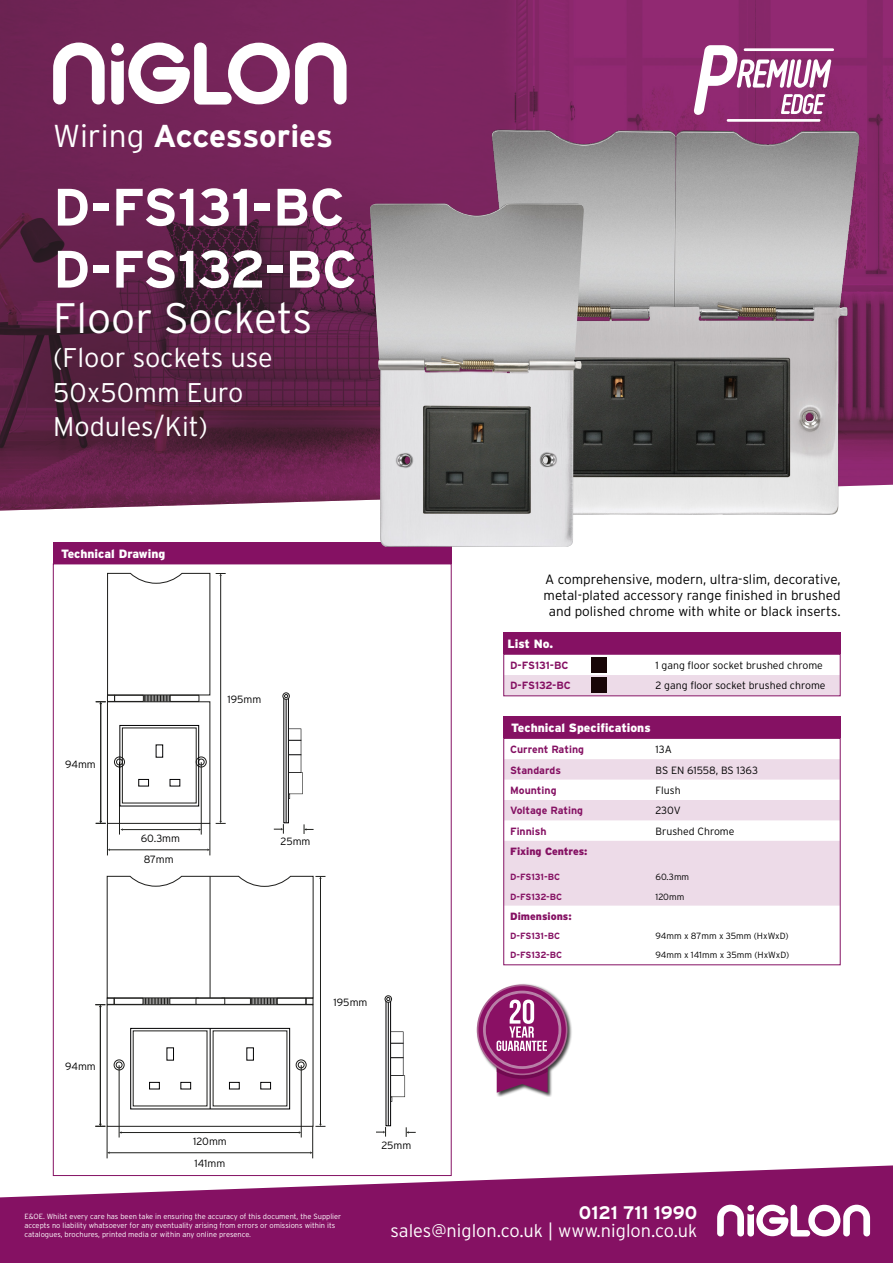
<style>
.page{position:relative;width:893px;height:1263px;background:#fff}
.page>*{position:absolute;margin:0;border:0;box-sizing:border-box;transform-origin:0 0}
.t1{font:700 52.5px/61.9px "Interstate";letter-spacing:-.005em;color:#fff}
.t2{font:300 42.6px "Interstate";color:#fff}
.t3{font:700 31.65px "Interstate";letter-spacing:-.01em;color:#fff}
.t4{font:300 27px/34.5px "Interstate";color:#fff}
.t5{font:300 18.15px "Interstate";color:#fff}
.t6{font:700 18.15px "Interstate";color:#fff}
.t7{font:300 13.5px/16.2px "Interstate";color:#000;text-align:center}
.t8{font:900 12px "Interstate";color:#fff}
.t9{font:300 10.5px "Interstate";color:#000}
.t10{font:700 10.5px "Interstate";color:#851163}
.t11{font:900 10.5px "Interstate";color:#851163}
.t12{font:300 9px "Interstate";color:#000}
.t13{font:700 9px "Interstate";letter-spacing:-.005em;color:#851163}
.t14{font:300 7.5px/9px "Interstate";color:#fff}
.s1{font-weight:300}
</style>
<div class="page">
<svg style="left:0;top:1165px;width:893px;height:98px;background:#953178"></svg>
<svg style="left:717px;top:1205px;width:153px;height:31px"></svg>
<img style="left:0;top:0;width:893px;height:511px">
<svg style="left:694px;top:46px;width:137px;height:21px"></svg>
<hr style="left:744px;top:48px;width:90px;height:3px;background:#fff">
<svg style="left:53px;top:43px;width:52px;height:61px"></svg>
<svg style="left:111px;top:43px;width:236px;height:62px"></svg>
<div style="left:53px;top:542px;width:399px;height:21px;background:#851163"></div>
<svg style="left:53px;top:563px;width:399px;height:613px"></svg>
<div style="left:476px;top:983px;width:96px;height:114px;background:#000;opacity:.75"></div>
<svg style="left:477px;top:984px;width:90px;height:91px"></svg>
<svg style="left:478px;top:986px;width:88px;height:87px"></svg>
<svg style="left:483px;top:991px;width:78px;height:102px"></svg>
<img style="left:438px;top:67px;width:455px;height:448px">
<img style="left:370px;top:203px;width:214px;height:344px">
<svg style="left:503px;top:738px;width:338px;height:227px"></svg>
<div style="left:503px;top:717px;width:338px;height:21px;background:#851163"></div>
<svg style="left:503px;top:654px;width:338px;height:43px"></svg>
<div style="left:503px;top:633px;width:338px;height:21px;background:#851163"></div>
<div style="left:591px;top:657px;width:16px;height:16px;background:#180607"></div>
<div style="left:591px;top:677px;width:16px;height:16px;background:#180607"></div>
<h3 class="t3" style="left:53px;top:117px;width:281px"><span class="s1">Wiring</span> Accessories</h3>
<h1 class="t1" style="left:53px;top:176px;width:306px">D-FS131-BC<br>D-FS132-BC</h1>
<h2 class="t2" style="left:53px;top:292px;width:261px">Floor Sockets</h2>
<h3 class="t4" style="left:53px;top:340px;width:221px">(Floor sockets use<br>50x50mm Euro<br>Modules/Kit)</h3>
<h3 class="t8" style="left:61px;top:546px;width:106px">Technical Drawing</h3>
<h3 class="t9" style="left:65px;top:758px;width:32px">94mm</h3>
<h3 class="t9" style="left:141px;top:832px;width:41px">60.3mm</h3>
<h3 class="t9" style="left:144px;top:853px;width:32px">87mm</h3>
<h3 class="t9" style="left:227px;top:693px;width:35px">195mm</h3>
<h3 class="t9" style="left:281px;top:835px;width:31px">25mm</h3>
<h3 class="t9" style="left:65px;top:1060px;width:32px">94mm</h3>
<h3 class="t9" style="left:334px;top:996px;width:35px">195mm</h3>
<h3 class="t7" style="left:544px;top:571px;width:299px">A comprehensive, modern, ultra-slim, decorative, metal-plated accessory range finished in brushed and polished chrome with white or black inserts.</h3>
<h3 class="t8" style="left:507px;top:636px;width:47px">List No.</h3>
<h3 class="t10" style="left:510px;top:659px;width:60px">D-FS131-BC</h3>
<h3 class="t9" style="left:655px;top:659px;width:169px">1 gang floor socket brushed chrome</h3>
<h3 class="t10" style="left:510px;top:679px;width:62px">D-FS132-BC</h3>
<h3 class="t9" style="left:655px;top:679px;width:172px">2 gang floor socket brushed chrome</h3>
<h3 class="t8" style="left:511px;top:721px;width:141px">Technical Specifications</h3>
<h3 class="t10" style="left:510px;top:743px;width:75px">Current Rating</h3>
<h3 class="t9" style="left:655px;top:743px;width:18px">13A</h3>
<h3 class="t10" style="left:510px;top:763px;width:52px">Standards</h3>
<h3 class="t9" style="left:655px;top:763px;width:104px">BS EN 61558, BS 1363</h3>
<h3 class="t10" style="left:510px;top:784px;width:48px">Mounting</h3>
<h3 class="t9" style="left:655px;top:784px;width:27px">Flush</h3>
<h3 class="t10" style="left:510px;top:804px;width:75px">Voltage Rating</h3>
<h3 class="t9" style="left:655px;top:804px;width:27px">230V</h3>
<h3 class="t10" style="left:510px;top:825px;width:38px">Finnish</h3>
<h3 class="t9" style="left:655px;top:825px;width:81px">Brushed Chrome</h3>
<h3 class="t11" style="left:510px;top:845px;width:79px">Fixing Centres:</h3>
<p class="t13" style="left:510px;top:872px;width:52px">D-FS131-BC</p>
<p class="t12" style="left:655px;top:872px;width:35px">60.3mm</p>
<p class="t13" style="left:510px;top:891px;width:54px">D-FS132-BC</p>
<p class="t12" style="left:655px;top:891px;width:30px">120mm</p>
<h3 class="t11" style="left:510px;top:910px;width:63px">Dimensions:</h3>
<p class="t13" style="left:510px;top:930px;width:52px">D-FS131-BC</p>
<p class="t12" style="left:655px;top:930px;width:135px">94mm x 87mm x 35mm (HxWxD)</p>
<p class="t13" style="left:510px;top:950px;width:54px">D-FS132-BC</p>
<p class="t12" style="left:655px;top:950px;width:135px">94mm x 141mm x 35mm (HxWxD)</p>
<h3 class="t9" style="left:193px;top:1135px;width:35px">120mm</h3>
<h3 class="t9" style="left:194px;top:1157px;width:32px">141mm</h3>
<p class="t14" style="left:24px;top:1211px;width:318px">E&amp;OE. Whilst every care has been take in ensuring the accuracy of this document, the Supplier accepts no liability whatsoever for any eventuality arising from errors or omissions within its catalogues, brochures, printed media or within any online presence.</p>
<h3 class="t9" style="left:381px;top:1139px;width:31px">25mm</h3>
<h3 class="t6" style="left:579px;top:1202px;width:120px">0121 711 1990</h3>
<h3 class="t5" style="left:390px;top:1219px;width:308px">sales@niglon.co.uk | www.niglon.co.uk</h3>
</div>
